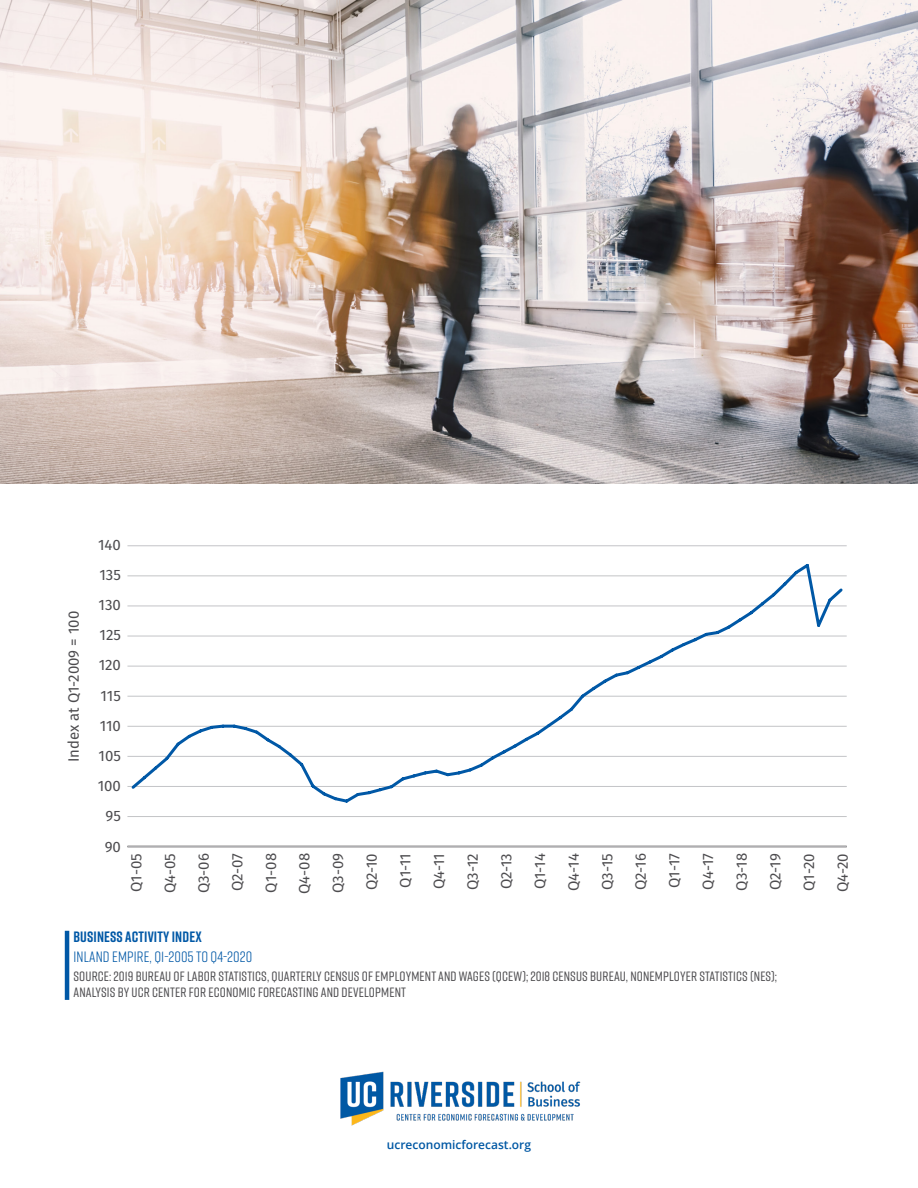
<style>
.page{position:relative;width:918px;height:1188px;background:#fff}
.page>*{position:absolute;margin:0;border:0;box-sizing:border-box;transform-origin:0 0}
.t1{font:15px "Fira Sans";color:#4d4c4f}
.t2{font:15px "Rift";letter-spacing:.01em;color:#0058a6}
.t3{font:700 15px "Rift";letter-spacing:.01em;color:#0058a6}
.t4{font:500 13.5px/16.2px "Rift";letter-spacing:.01em;color:#4d4c4f}
.t5{font:600 12px "Open Sans";color:#0058a4}
</style>
<div class="page">
<img style="left:340px;top:1071px;width:241px;height:55px">
<img style="left:0;top:0;width:918px;height:484px">
<hr style="left:127px;top:846px;width:720px;height:1px;background:#c3c4c7">
<hr style="left:127px;top:816px;width:720px;height:1px;background:#c3c4c7">
<hr style="left:127px;top:786px;width:720px;height:1px;background:#c3c4c7">
<hr style="left:127px;top:756px;width:720px;height:1px;background:#c3c4c7">
<hr style="left:127px;top:726px;width:720px;height:1px;background:#c3c4c7">
<hr style="left:127px;top:696px;width:720px;height:1px;background:#c3c4c7">
<hr style="left:127px;top:666px;width:720px;height:1px;background:#c3c4c7">
<hr style="left:127px;top:636px;width:720px;height:1px;background:#c3c4c7">
<hr style="left:127px;top:606px;width:720px;height:1px;background:#c3c4c7">
<hr style="left:127px;top:575px;width:720px;height:1px;background:#c3c4c7">
<hr style="left:127px;top:545px;width:720px;height:1px;background:#c3c4c7">
<svg style="left:129px;top:564px;width:716px;height:239px"></svg>
<hr style="left:65px;top:931px;width:4px;height:69px;background:#0058a6">
<p class="t1" style="left:98px;top:533px;width:24px">140</p>
<p class="t1" style="left:62px;top:762px;width:153px;rotate:-90deg">Index at Q1-2009 = 100</p>
<p class="t1" style="left:99px;top:563px;width:23px">135</p>
<p class="t1" style="left:99px;top:594px;width:24px">130</p>
<p class="t1" style="left:100px;top:624px;width:23px">125</p>
<p class="t1" style="left:99px;top:654px;width:24px">120</p>
<p class="t1" style="left:101px;top:684px;width:22px">115</p>
<p class="t1" style="left:100px;top:714px;width:23px">110</p>
<p class="t1" style="left:99px;top:744px;width:24px">105</p>
<p class="t1" style="left:98px;top:775px;width:25px">100</p>
<p class="t1" style="left:106px;top:805px;width:17px">95</p>
<p class="t1" style="left:105px;top:835px;width:18px">90</p>
<p class="t1" style="left:125px;top:892px;width:40px;rotate:-90deg">Q1-05</p>
<p class="t1" style="left:159px;top:893px;width:42px;rotate:-90deg">Q4-05</p>
<p class="t1" style="left:192px;top:893px;width:41px;rotate:-90deg">Q3-06</p>
<p class="t1" style="left:226px;top:891px;width:39px;rotate:-90deg">Q2-07</p>
<p class="t1" style="left:259px;top:893px;width:41px;rotate:-90deg">Q1-08</p>
<p class="t1" style="left:293px;top:894px;width:42px;rotate:-90deg">Q4-08</p>
<p class="t1" style="left:327px;top:893px;width:41px;rotate:-90deg">Q3-09</p>
<p class="t1" style="left:360px;top:890px;width:38px;rotate:-90deg">Q2-10</p>
<p class="t1" style="left:394px;top:888px;width:36px;rotate:-90deg">Q1-11</p>
<p class="t1" style="left:428px;top:889px;width:37px;rotate:-90deg">Q4-11</p>
<p class="t1" style="left:461px;top:890px;width:38px;rotate:-90deg">Q3-12</p>
<p class="t1" style="left:495px;top:889px;width:37px;rotate:-90deg">Q2-13</p>
<p class="t1" style="left:529px;top:889px;width:38px;rotate:-90deg">Q1-14</p>
<p class="t1" style="left:562px;top:891px;width:39px;rotate:-90deg">Q4-14</p>
<p class="t1" style="left:596px;top:890px;width:38px;rotate:-90deg">Q3-15</p>
<p class="t1" style="left:629px;top:890px;width:38px;rotate:-90deg">Q2-16</p>
<p class="t1" style="left:663px;top:888px;width:36px;rotate:-90deg">Q1-17</p>
<p class="t1" style="left:697px;top:890px;width:38px;rotate:-90deg">Q4-17</p>
<p class="t1" style="left:730px;top:891px;width:39px;rotate:-90deg">Q3-18</p>
<p class="t1" style="left:764px;top:890px;width:38px;rotate:-90deg">Q2-19</p>
<p class="t1" style="left:798px;top:891px;width:39px;rotate:-90deg">Q1-20</p>
<p class="t1" style="left:831px;top:892px;width:41px;rotate:-90deg">Q4-20</p>
<p class="t3" style="left:74px;top:926px;width:130px">BUSINESS ACTIVITY INDEX</p>
<p class="t4" style="left:74px;top:968px;width:705px">SOURCE: 2019 BUREAU OF LABOR STATISTICS, QUARTERLY CENSUS OF EMPLOYMENT AND WAGES (QCEW); 2018 CENSUS BUREAU, NONEMPLOYER STATISTICS (NES);<br>ANALYSIS BY UCR CENTER FOR ECONOMIC FORECASTING AND DEVELOPMENT</p>
<p class="t2" style="left:74px;top:946px;width:180px">INLAND EMPIRE, Q1-2005 to Q4-2020</p>
<p class="t5" style="left:387px;top:1137px;width:146px">ucreconomicforecast.org</p>
</div>
